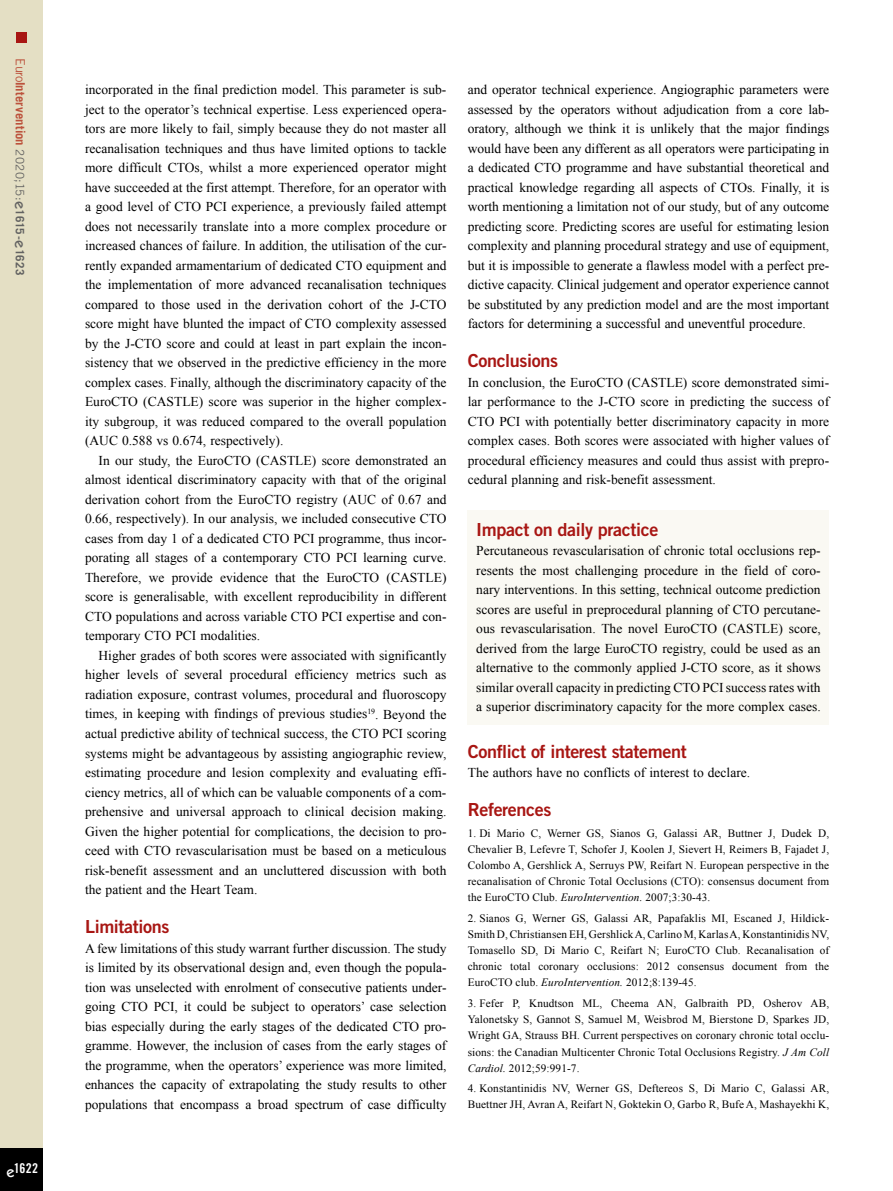
<style>
.page{position:relative;width:893px;height:1191px;background:#fff}
.page>*{position:absolute;margin:0;border:0;box-sizing:border-box;transform-origin:0 0}
.t1{font:18px "Trade Gothic LT Std Bd 2";letter-spacing:-.02em;color:#a81613}
.t2{font:13.5px/19.5px "Times New Roman";color:#000;text-align:justify}
.t3{font:13.5px "Trade Gothic LT Std Bd Cn 20";color:#fff}
.t4{font:700 12.75px "Trade Gothic LT Std";letter-spacing:.005em;color:#bc523c}
.t5{font:11.25px/16px "Times New Roman";letter-spacing:.01em;color:#000;text-align:justify}
.s1{font-weight:400}
.s2{font-weight:400;font-size:11.7px;color:#626261}
.s3{font-family:"ITC Kabel Std";font-weight:500;font-size:15px;color:#626261}
.s4{font-size:11.7px;color:#626261}
.s5{font-family:"ITC Kabel Std";font-weight:500;font-size:15px}
.s6{font-style:italic}
</style>
<div class="page">
<div style="left:0;top:0;width:43px;height:1191px;background:#e4dfc4"></div>
<div style="left:0;top:1148px;width:43px;height:43px;background:#000"></div>
<div style="left:16px;top:32px;width:10px;height:10px;background:#a81613"></div>
<div style="left:468px;top:510px;width:361px;height:214px;background:#faf9f3"></div>
<p class="t4" style="left:28px;top:58px;width:219px;rotate:90deg"><span class="s1">Euro</span>Intervention <span class="s2">2020;15:</span><span class="s3">e</span><span class="s4">1615-</span><span class="s3">e</span><span class="s4">1623</span></p>
<p class="t3" style="left:6px;top:1160px;width:33px"><span class="s5">e</span>1622</p>
<p class="t2" style="left:85px;top:80px;width:363px">incorporated in the final prediction model. This parameter is sub&shy;ject to the operator’s technical expertise. Less experienced opera&shy;tors are more likely to fail, simply because they do not master all recanalisation techniques and thus have limited options to tackle more difficult CTOs, whilst a more experienced operator might have succeeded at the first attempt. Therefore, for an operator with a good level of CTO PCI experience, a previously failed attempt does not necessarily translate into a more complex procedure or increased chances of failure. In addition, the utilisation of the cur&shy;rently expanded armamentarium of dedicated CTO equipment and the implementation of more advanced recanalisation techniques compared to those used in the derivation cohort of the J-CTO score might have blunted the impact of CTO complexity assessed by the J-CTO score and could at least in part explain the incon&shy;sistency that we observed in the predictive efficiency in the more complex cases. Finally, although the discriminatory capacity of the EuroCTO (CASTLE) score was superior in the higher complex&shy;ity subgroup, it was reduced compared to the overall population (AUC 0.588 vs 0.674, respectively).</p>
<p class="t2" style="left:85px;top:450px;width:363px;text-indent:14px">In our study, the EuroCTO (CASTLE) score demonstrated an almost identical discriminatory capacity with that of the original derivation cohort from the EuroCTO registry (AUC of 0.67 and 0.66, respectively). In our analysis, we included consecutive CTO cases from day 1 of a dedicated CTO PCI programme, thus incor&shy;porating all stages of a contemporary CTO PCI learning curve.<br>Therefore, we provide evidence that the EuroCTO (CASTLE) score is generalisable, with excellent reproducibility in different CTO populations and across variable CTO PCI expertise and con&shy;temporary CTO PCI modalities.</p>
<p class="t2" style="left:85px;top:645px;width:363px;text-indent:14px">Higher grades of both scores were associated with significantly higher levels of several procedural efficiency metrics such as radiation exposure, contrast volumes, procedural and fluoroscopy times, in keeping with findings of previous studies<sup>19</sup>. Beyond the actual predictive ability of technical success, the CTO PCI scoring systems might be advantageous by assisting angiographic review, estimating procedure and lesion complexity and evaluating effi&shy;ciency metrics, all of which can be valuable components of a com&shy;prehensive and universal approach to clinical decision making.<br>Given the higher potential for complications, the decision to pro&shy;ceed with CTO revascularisation must be based on a meticulous risk-benefit assessment and an uncluttered discussion with both the patient and the Heart Team.</p>
<h1 class="t1" style="left:85px;top:915px;width:86px">Limitations</h1>
<p class="t2" style="left:85px;top:938px;width:363px">A few limitations of this study warrant further discussion. The study is limited by its observational design and, even though the popula&shy;tion was unselected with enrolment of consecutive patients under&shy;going CTO PCI, it could be subject to operators’ case selection bias especially during the early stages of the dedicated CTO pro&shy;gramme. However, the inclusion of cases from the early stages of the programme, when the operators’ experience was more limited, enhances the capacity of extrapolating the study results to other populations that encompass a broad spectrum of case difficulty</p>
<p class="t2" style="left:468px;top:80px;width:363px">and operator technical experience. Angiographic parameters were assessed by the operators without adjudication from a core lab&shy;oratory, although we think it is unlikely that the major findings would have been any different as all operators were participating in a dedicated CTO programme and have substantial theoretical and practical knowledge regarding all aspects of CTOs. Finally, it is worth mentioning a limitation not of our study, but of any outcome predicting score. Predicting scores are useful for estimating lesion complexity and planning procedural strategy and use of equipment, but it is impossible to generate a flawless model with a perfect pre&shy;dictive capacity. Clinical judgement and operator experience cannot be substituted by any prediction model and are the most important factors for determining a successful and uneventful procedure.</p>
<h1 class="t1" style="left:468px;top:350px;width:92px">Conclusions</h1>
<p class="t2" style="left:468px;top:372px;width:363px">In conclusion, the EuroCTO (CASTLE) score demonstrated simi&shy;lar performance to the J-CTO score in predicting the success of CTO PCI with potentially better discriminatory capacity in more complex cases. Both scores were associated with higher values of procedural efficiency measures and could thus assist with prepro&shy;cedural planning and risk-benefit assessment.</p>
<h1 class="t1" style="left:476px;top:518px;width:184px">Impact on daily practice</h1>
<p class="t2" style="left:476px;top:541px;width:346px">Percutaneous revascularisation of chronic total occlusions rep&shy;resents the most challenging procedure in the field of coro&shy;nary interventions. In this setting, technical outcome prediction scores are useful in preprocedural planning of CTO percutane&shy;ous revascularisation. The novel EuroCTO (CASTLE) score, derived from the large EuroCTO registry, could be used as an alternative to the commonly applied J-CTO score, as it shows similar overall capacity in predicting CTO PCI success rates with a superior discriminatory capacity for the more complex cases.</p>
<h1 class="t1" style="left:468px;top:740px;width:220px">Conflict of interest statement</h1>
<p class="t2" style="left:468px;top:762px;width:284px">The authors have no conflicts of interest to declare.</p>
<h1 class="t1" style="left:468px;top:798px;width:85px">References</h1>
<p class="t5" style="left:468px;top:824px;width:363px">1. Di Mario C, Werner GS, Sianos G, Galassi AR, Buttner J, Dudek D, Chevalier B, Lefevre T, Schofer J, Koolen J, Sievert H, Reimers B, Fajadet J, Colombo A, Gershlick A, Serruys PW, Reifart N. European perspective in the recanalisation of Chronic Total Occlusions (CTO): consensus document from the EuroCTO Club. <span class="s6">EuroIntervention.</span> 2007;3:30-43.</p>
<p class="t5" style="left:468px;top:910px;width:363px">2. Sianos G, Werner GS, Galassi AR, Papafaklis MI, Escaned J, Hildick-Smith D, Christiansen EH, Gershlick A, Carlino M, Karlas A, Konstantinidis NV, Tomasello SD, Di Mario C, Reifart N; EuroCTO Club. Recanalisation of chronic total coronary occlusions: 2012 consensus document from the EuroCTO club. <span class="s6">EuroIntervention.</span> 2012;8:139-45.</p>
<p class="t5" style="left:468px;top:995px;width:363px">3. Fefer P, Knudtson ML, Cheema AN, Galbraith PD, Osherov AB, Yalonetsky S, Gannot S, Samuel M, Weisbrod M, Bierstone D, Sparkes JD, Wright GA, Strauss BH. Current perspectives on coronary chronic total occlu&shy;sions: the Canadian Multicenter Chronic Total Occlusions Registry. <span class="s6">J Am Coll Cardiol.</span> 2012;59:991-7.</p>
<p class="t5" style="left:468px;top:1080px;width:363px">4. Konstantinidis NV, Werner GS, Deftereos S, Di Mario C, Galassi AR,<br>Buettner JH, Avran A, Reifart N, Goktekin O, Garbo R, Bufe A, Mashayekhi K,</p>
</div>
